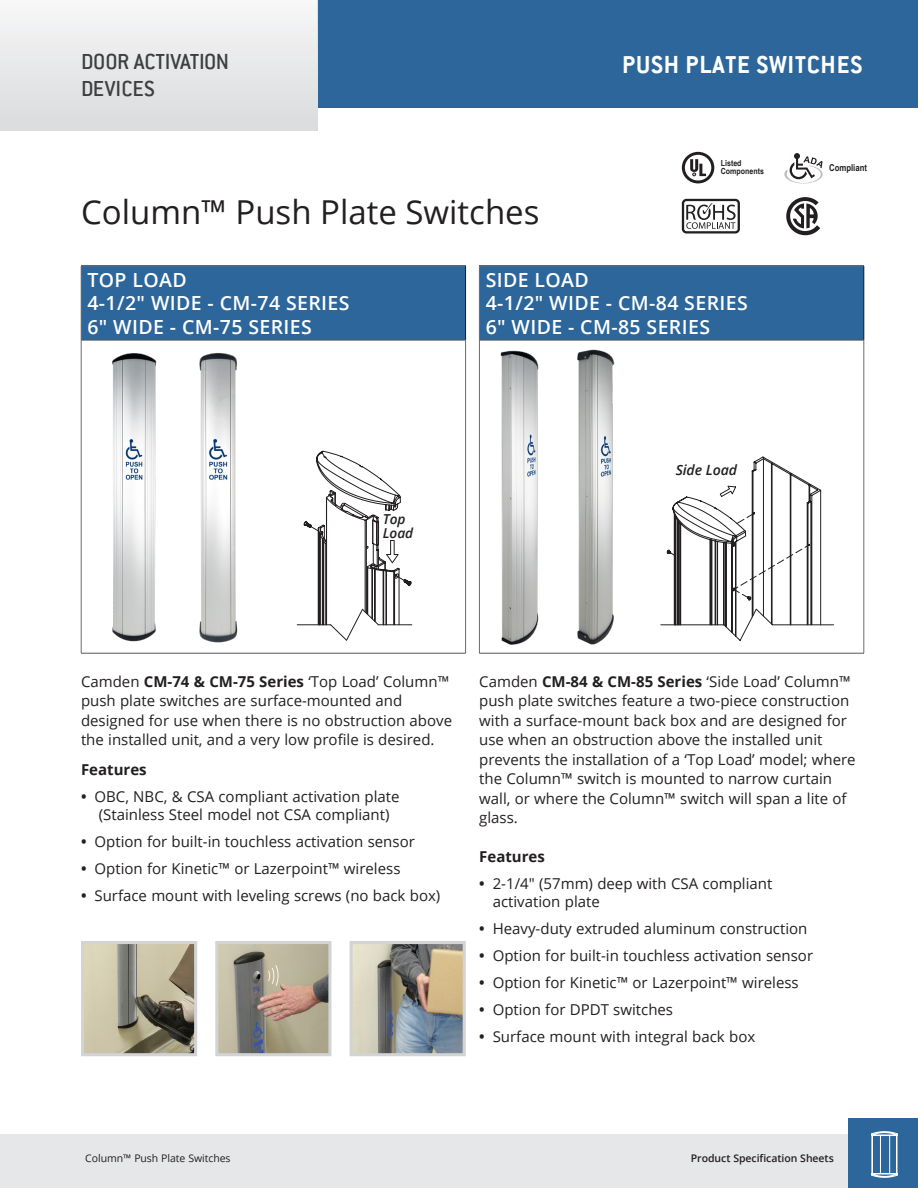
<style>
.page{position:relative;width:918px;height:1188px;background:#fff}
.page>*{position:absolute;margin:0;border:0;box-sizing:border-box;transform-origin:0 0}
.t1{font:33px "Open Sans";color:#231f20}
.N-SS-H_Top_page{font:700 27px "Conduit ITC";letter-spacing:.03em;color:#fff}
.H-SS-Categories{font:500 24px "Conduit ITC";letter-spacing:-.01em;color:#3e3e3f}
.list_price_sub_v1{font:600 19.5px "Open Sans";letter-spacing:.02em;color:#fff}
._2018-FeatureBullets-V1{font:15px/19.5px "Open Sans";color:#231f20}
._2018-FeatureBullets-V1-2{font:700 15px "Open Sans";color:#231f20}
.t2{font:italic 600 14.1px "Open Sans";letter-spacing:-.01em;color:#231f20}
.t3{font:italic 600 13.65px/13.8px "Open Sans";letter-spacing:-.01em;color:#231f20}
.feature_bullets_v1{font:600 10.5px "Open Sans";letter-spacing:-.005em;color:#231f20}
.feature_bullets_v1-2{font:10.5px "Open Sans";letter-spacing:-.005em;color:#231f20}
.t4{font:700 9.45px "Arial Narrow";color:#231f20}
.t5{font:700 8.4px/7.8px "Arial Narrow";color:#231f20}
.s1{font-weight:700}
.s2{font-weight:700;font-stretch:condensed}
</style>
<div class="page">
<div style="left:19px;top:0;width:899px;height:108px;background:#2c669b"></div>
<img style="left:0;top:0;width:317px;height:131px">
<div style="left:81px;top:266px;width:385px;height:74px;background:#2c669b"></div>
<hr style="left:81px;top:266px;width:1px;height:74px;background:#6c6d70">
<hr style="left:81px;top:340px;width:1px;height:313px;background:#6c6d70">
<hr style="left:81px;top:266px;width:385px;height:1px;background:#6c6d70">
<hr style="left:465px;top:340px;width:1px;height:313px;background:#6c6d70">
<hr style="left:465px;top:266px;width:1px;height:74px;background:#231f20">
<hr style="left:81px;top:340px;width:385px;height:1px;background:#57585a">
<hr style="left:81px;top:653px;width:385px;height:1px;background:#57585a">
<div style="left:479px;top:266px;width:385px;height:74px;background:#2c669b"></div>
<hr style="left:479px;top:266px;width:1px;height:74px;background:#6c6d70">
<hr style="left:479px;top:340px;width:1px;height:313px;background:#6c6d70">
<hr style="left:479px;top:266px;width:385px;height:1px;background:#6c6d70">
<hr style="left:864px;top:340px;width:1px;height:313px;background:#6c6d70">
<hr style="left:864px;top:266px;width:1px;height:74px;background:#231f20">
<hr style="left:480px;top:340px;width:384px;height:1px;background:#57585a">
<hr style="left:479px;top:653px;width:385px;height:1px;background:#57585a">
<svg style="left:786px;top:197px;width:34px;height:38px"></svg>
<svg style="left:784px;top:153px;width:39px;height:30px"></svg>
<svg style="left:682px;top:152px;width:32px;height:31px"></svg>
<svg style="left:682px;top:199px;width:58px;height:35px"></svg>
<div style="left:0;top:1134px;width:918px;height:54px;background:#e6e7e9"></div>
<div style="left:849px;top:1119px;width:69px;height:69px;background:#2c669b"></div>
<svg style="left:871px;top:1131px;width:27px;height:47px"></svg>
<img style="left:112px;top:353px;width:45px;height:289px">
<img style="left:199px;top:352px;width:39px;height:291px">
<img style="left:85px;top:945px;width:108px;height:107px">
<div style="left:81px;top:941px;width:116px;height:115px;border:3px solid #d1d3d4"></div>
<img style="left:219px;top:945px;width:108px;height:107px">
<div style="left:215px;top:941px;width:116px;height:115px;border:3px solid #d1d3d4"></div>
<img style="left:354px;top:945px;width:108px;height:107px">
<div style="left:350px;top:941px;width:116px;height:115px;border:3px solid #d1d3d4"></div>
<svg style="left:660px;top:456px;width:174px;height:185px"></svg>
<hr style="left:297px;top:624px;width:34px;height:1px;background:#231f20">
<svg style="left:304px;top:450px;width:108px;height:191px"></svg>
<img style="left:577px;top:349px;width:38px;height:296px">
<img style="left:500px;top:350px;width:39px;height:295px">
<p class="H-SS-Categories" style="left:81px;top:48px;width:150px">DOOR ACTIVATION</p>
<p class="H-SS-Categories" style="left:81px;top:75px;width:75px">DEVICES</p>
<p class="t1" style="left:81px;top:189px;width:460px">Column™ Push Plate Switches</p>
<p class="N-SS-H_Top_page" style="left:622px;top:48px;width:242px">PUSH PLATE SWITCHES</p>
<p class="t5" style="left:721px;top:159px;width:45px">Listed<br>Components</p>
<p class="t4" style="left:829px;top:160px;width:40px">Compliant</p>
<p class="list_price_sub_v1" style="left:87px;top:267px;width:101px">TOP LOAD</p>
<p class="list_price_sub_v1" style="left:87px;top:290px;width:264px">4-1/2" WIDE - CM-74 SERIES</p>
<p class="list_price_sub_v1" style="left:87px;top:313px;width:226px">6" WIDE - CM-75 SERIES</p>
<p class="t3" style="left:383px;top:512px;width:32px">Top<br>Load</p>
<p class="list_price_sub_v1" style="left:486px;top:267px;width:105px">SIDE LOAD</p>
<p class="list_price_sub_v1" style="left:486px;top:290px;width:264px">4-1/2" WIDE - CM-84 SERIES</p>
<p class="list_price_sub_v1" style="left:486px;top:313px;width:226px">6" WIDE - CM-85 SERIES</p>
<p class="t2" style="left:676px;top:460px;width:63px">Side Load</p>
<p class="_2018-FeatureBullets-V1" style="left:81px;top:671px;width:373px">Camden <span class="s1">CM-74 &amp; CM-75 Series</span> ‘Top Load’ Column™ push plate switches are surface-mounted and designed for use when there is no obstruction above the installed unit, and a very low profile is desired.</p>
<p class="_2018-FeatureBullets-V1" style="left:479px;top:671px;width:378px">Camden <span class="s1">CM-84 &amp; CM-85 Series</span> ‘Side Load’ Column™ push plate switches feature a two-piece construction with a surface-mount back box and are designed for use when an obstruction above the installed unit prevents the installation of a ‘Top Load’ model; where the Column™ switch is mounted to narrow curtain wall, or where the Column™ switch will span a lite of glass.</p>
<p class="_2018-FeatureBullets-V1-2" style="left:81px;top:759px;width:67px">Features</p>
<p class="_2018-FeatureBullets-V1" style="left:81px;top:787px;width:320px;line-height:18px;text-align:center"><span class="s2">•</span> OBC, NBC, &amp; CSA compliant activation plate (Stainless Steel model not CSA compliant)</p>
<p class="_2018-FeatureBullets-V1" style="left:81px;top:831px;width:335px"><span class="s2">•</span> Option for built-in touchless activation sensor</p>
<p class="_2018-FeatureBullets-V1" style="left:81px;top:858px;width:321px"><span class="s2">•</span> Option for Kinetic™ or Lazerpoint™ wireless</p>
<p class="_2018-FeatureBullets-V1" style="left:81px;top:885px;width:361px"><span class="s2">•</span> Surface mount with leveling screws (no back box)</p>
<p class="_2018-FeatureBullets-V1-2" style="left:479px;top:846px;width:67px">Features</p>
<p class="_2018-FeatureBullets-V1" style="left:493px;top:874px;width:281px;line-height:18px;text-indent:-14px"><span class="s2">•</span> 2-1/4" (57mm) deep with CSA compliant activation plate</p>
<p class="_2018-FeatureBullets-V1" style="left:479px;top:919px;width:330px"><span class="s2">•</span> Heavy-duty extruded aluminum construction</p>
<p class="_2018-FeatureBullets-V1" style="left:479px;top:946px;width:335px"><span class="s2">•</span> Option for built-in touchless activation sensor</p>
<p class="_2018-FeatureBullets-V1" style="left:479px;top:973px;width:321px"><span class="s2">•</span> Option for Kinetic™ or Lazerpoint™ wireless</p>
<p class="_2018-FeatureBullets-V1" style="left:479px;top:1000px;width:195px"><span class="s2">•</span> Option for DPDT switches</p>
<p class="_2018-FeatureBullets-V1" style="left:479px;top:1027px;width:278px"><span class="s2">•</span> Surface mount with integral back box</p>
<p class="feature_bullets_v1-2" style="left:85px;top:1151px;width:147px">Column™ Push Plate Switches</p>
<p class="feature_bullets_v1" style="left:691px;top:1151px;width:144px">Product Specification Sheets</p>
</div>
